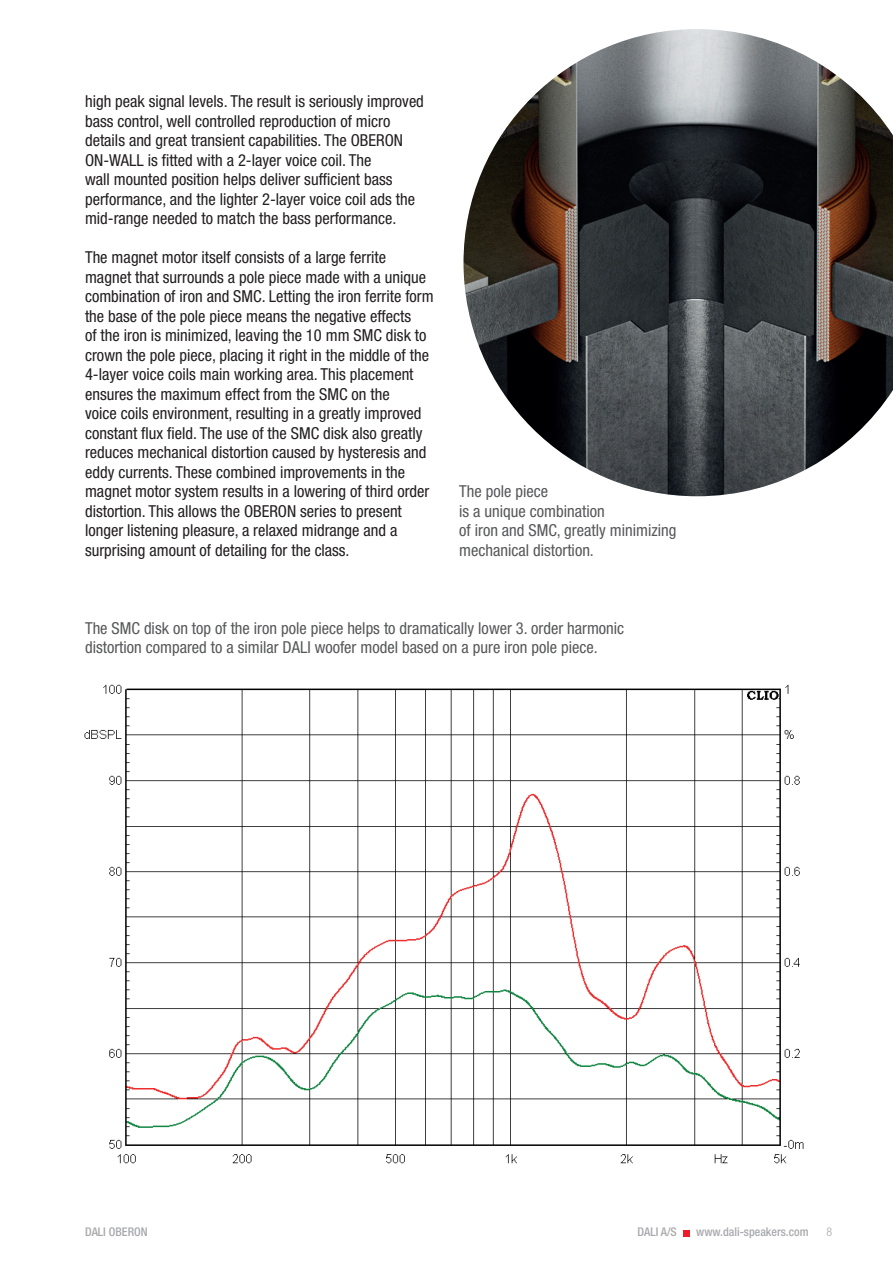
<style>
.page{position:relative;width:893px;height:1263px;background:#fff}
.page>*{position:absolute;margin:0;border:0;box-sizing:border-box;transform-origin:0 0}
.t1{font:condensed 16.5px/19.5px "Helvetica Neue LT Std";color:#231f20}
.t2{font:condensed 16.5px/19.5px "Helvetica Neue LT Std";color:#57585a}
.t3{font:500 condensed 12px "Helvetica Neue LT Std";color:#a8a9ad}
.t4{font:300 condensed 12px "Helvetica Neue LT Std";color:#a8a9ad}
</style>
<div class="page">
<img style="left:84px;top:684px;width:720px;height:480px">
<img style="left:463px;top:29px;width:430px;height:467px">
<div style="left:683px;top:1230px;width:7px;height:6px;background:#ee1b2b"></div>
<p class="t1" style="left:85px;top:91px;width:340px">high peak signal levels. The result is seriously improved bass control, well controlled reproduction of micro details and great transient capabilities. The OBERON ON-WALL is fitted with a 2-layer voice coil. The<br>wall mounted position helps deliver sufficient bass performance, and the lighter 2-layer voice coil ads the mid-range needed to match the bass performance.</p>
<p class="t1" style="left:85px;top:247px;width:350px">The magnet motor itself consists of a large ferrite magnet that surrounds a pole piece made with a unique combination of iron and SMC. Letting the iron ferrite form the base of the pole piece means the negative effects<br>of the iron is minimized, leaving the 10 mm SMC disk to crown the pole piece, placing it right in the middle of the 4-layer voice coils main working area. This placement ensures the maximum effect from the SMC on the<br>voice coils environment, resulting in a greatly improved constant flux field. The use of the SMC disk also greatly reduces mechanical distortion caused by hysteresis and eddy currents. These combined improvements in the magnet motor system results in a lowering of third order distortion. This allows the OBERON series to present longer listening pleasure, a relaxed midrange and a surprising amount of detailing for the class.</p>
<p class="t2" style="left:459px;top:481px;width:219px">The pole piece<br>is a unique combination<br>of iron and SMC, greatly minimizing mechanical distortion.</p>
<p class="t2" style="left:85px;top:618px;width:541px">The SMC disk on top of the iron pole piece helps to dramatically lower 3. order harmonic distortion compared to a similar DALI woofer model based on a pure iron pole piece.</p>
<p class="t3" style="left:85px;top:1225px;width:64px">DALI OBERON</p>
<p class="t3" style="left:637px;top:1225px;width:41px">DALI A/S</p>
<p class="t3" style="left:696px;top:1225px;width:114px">www.dali-speakers.com</p>
<p class="t4" style="left:826px;top:1225px;width:7px">8</p>
</div>
